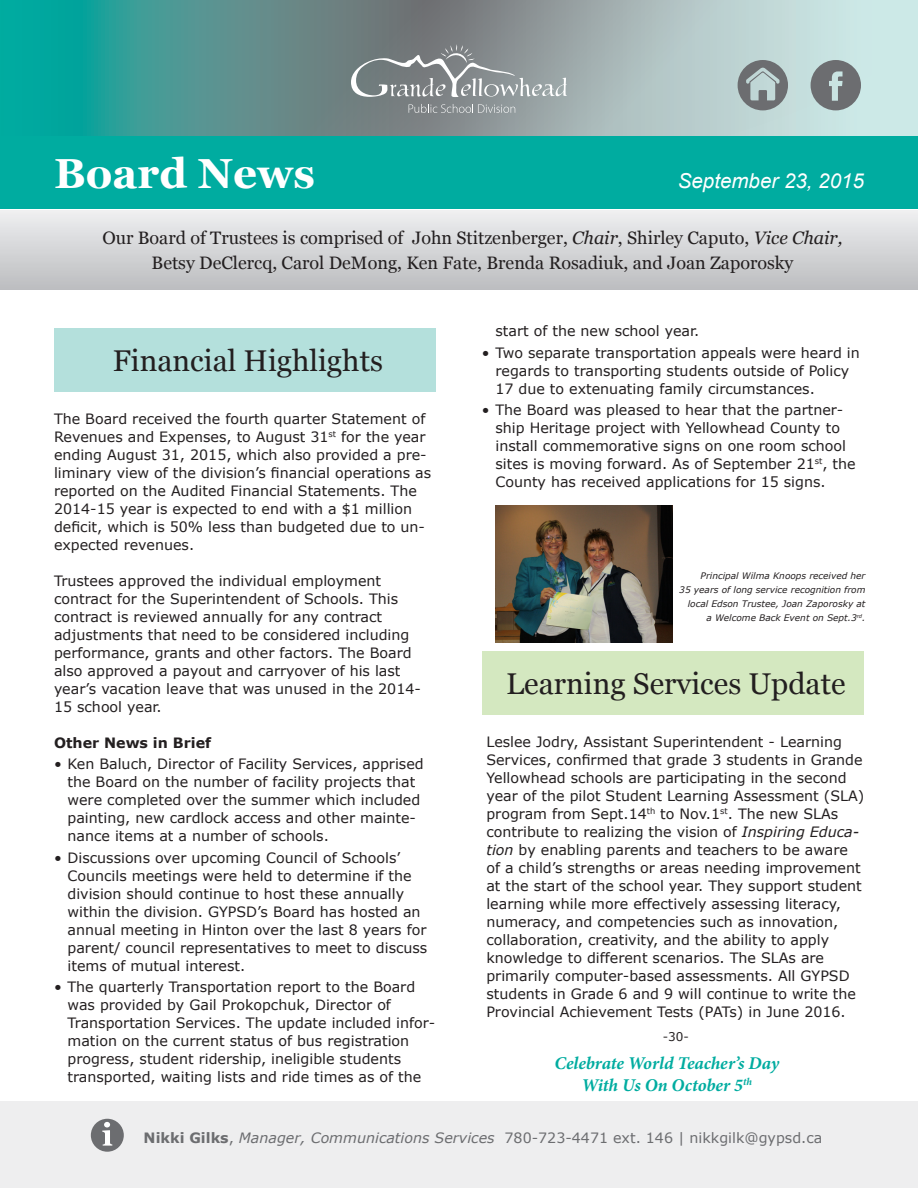
<style>
.page{position:relative;width:918px;height:1188px;background:#fff}
.page>*{position:absolute;margin:0;border:0;box-sizing:border-box;transform-origin:0 0}
.t1{font:700 42px "Georgia";color:#fff}
.Headings_1{font:30px "Georgia";color:#231f20}
.t2{font:italic 20.55px "Arial";color:#fff}
.t3{font:18px/25.5px "Georgia";color:#231f20;text-align:center}
.t4{font:italic 700 18px "Minion Pro";letter-spacing:-.005em;color:#00aca0}
.Body_Copy{font:14.25px/18px "Verdana";color:#231f20}
.t5{font:14.25px "Verdana";color:#6c6d70}
.Headings_3{font:700 14.25px "Verdana";color:#231f20}
.Body_Copy-2{font:12px "Verdana";color:#231f20}
.Bulleted_List{font:italic 9px "Verdana";color:#231f20}
.s1{font-style:italic}
.s2{font-weight:700}
</style>
<div class="page">
<svg style="left:0;top:0;width:918px;height:136px;background:#79aba9"></svg>
<div style="left:0;top:210px;width:918px;height:80px;background:linear-gradient(to bottom,#efeff1,#bcbdc0)"></div>
<svg style="left:409px;top:104px;width:106px;height:9px"></svg>
<svg style="left:351px;top:44px;width:216px;height:53px;background:#91989a"></svg>
<svg style="left:738px;top:60px;width:50px;height:50px;background:#929d9e"></svg>
<svg style="left:811px;top:60px;width:50px;height:50px;background:#879092"></svg>
<div style="left:0;top:136px;width:918px;height:72px;background:#00aca0"></div>
<div style="left:0;top:1102px;width:918px;height:86px;background:#eeeeef"></div>
<div style="left:91px;top:1119px;width:33px;height:33px;background:#6c6d70;border-radius:50%"></div>
<svg style="left:102px;top:1122px;width:10px;height:24px"></svg>
<div style="left:54px;top:328px;width:381px;height:64px;background:#b4e0dc"></div>
<div style="left:482px;top:651px;width:381px;height:63px;background:#d4e8c0"></div>
<img style="left:495px;top:506px;width:178px;height:137px">
<p class="t1" style="left:54px;top:146px;width:262px">Board News</p>
<p class="t2" style="left:678px;top:167px;width:188px">September 23, 2015</p>
<p class="t3" style="left:102px;top:225px;width:742px">Our Board of Trustees is comprised of John Stitzenberger, <span class="s1">Chair</span>, Shirley Caputo, <span class="s1">Vice Chair,<br></span>Betsy DeClercq, Carol DeMong, Ken Fate, Brenda Rosadiuk, and Joan Zaporosky</p>
<p class="Headings_1" style="left:113px;top:343px;width:272px">Financial Highlights</p>
<p class="Body_Copy" style="left:54px;top:410px;width:379px">The Board received the fourth quarter Statement of Revenues and Expenses, to August 31<sup>st</sup> for the year ending August 31, 2015, which also provided a pre&shy;liminary view of the division’s financial operations as reported on the Audited Financial Statements. The 2014-15 year is expected to end with a $1 million deficit, which is 50% less than budgeted due to un&shy;expected revenues.</p>
<p class="Body_Copy" style="left:54px;top:572px;width:368px">Trustees approved the individual employment contract for the Superintendent of Schools. This contract is reviewed annually for any contract adjustments that need to be considered including performance, grants and other factors. The Board also approved a payout and carryover of his last year’s vacation leave that was unused in the 2014- 15 school year.</p>
<p class="Headings_3" style="left:54px;top:733px;width:159px">Other News in Brief</p>
<p class="Body_Copy" style="left:68px;top:755px;width:358px;text-indent:-14px">• Ken Baluch, Director of Facility Services, apprised the Board on the number of facility projects that were completed over the summer which included painting, new cardlock access and other mainte&shy;nance items at a number of schools.</p>
<p class="Body_Copy" style="left:68px;top:848px;width:361px;text-indent:-14px">• Discussions over upcoming Council of Schools’ Councils meetings were held to determine if the division should continue to host these annually within the division. GYPSD’s Board has hosted an annual meeting in Hinton over the last 8 years for parent/ council representatives to meet to discuss items of mutual interest.</p>
<p class="Body_Copy" style="left:68px;top:978px;width:369px;text-indent:-14px">• The quarterly Transportation report to the Board was provided by Gail Prokopchuk, Director of Transportation Services. The update included infor&shy;mation on the current status of bus registration progress, student ridership, ineligible students transported, waiting lists and ride times as of the</p>
<p class="Body_Copy" style="left:495px;top:322px;width:205px">start of the new school year.</p>
<p class="Body_Copy" style="left:495px;top:343px;width:366px;text-indent:-14px">• Two separate transportation appeals were heard in regards to transporting students outside of Policy<br>17 due to extenuating family circumstances.</p>
<p class="Body_Copy" style="left:495px;top:400px;width:362px;text-indent:-14px">• The Board was pleased to hear that the partner&shy;ship Heritage project with Yellowhead County to install commemorative signs on one room school sites is moving forward. As of September 21<sup>st</sup>, the County has received applications for 15 signs.</p>
<p class="Bulleted_List" style="left:701px;top:569px;width:166px">Principal Wilma Knoops received her</p>
<p class="Bulleted_List" style="left:679px;top:583px;width:188px">35 years of long service recognition from</p>
<p class="Bulleted_List" style="left:688px;top:597px;width:179px">local Edson Trustee, Joan Zaporosky at</p>
<p class="Bulleted_List" style="left:706px;top:611px;width:161px">a Welcome Back Event on Sept.3<sup>rd</sup>.</p>
<p class="Headings_1" style="left:506px;top:666px;width:341px">Learning Services Update</p>
<p class="Body_Copy" style="left:486px;top:732px;width:379px">Leslee Jodry, Assistant Superintendent - Learning Services, confirmed that grade 3 students in Grande Yellowhead schools are participating in the second year of the pilot Student Learning Assessment (SLA) program from Sept.14<sup>th</sup> to Nov.1<sup>st</sup>. The new SLAs contribute to realizing the vision of <span class="s1">Inspiring Educa&shy;tion</span> by enabling parents and teachers to be aware of a child’s strengths or areas needing improvement at the start of the school year. They support student learning while more effectively assessing literacy, numeracy, and competencies such as innovation, collaboration, creativity, and the ability to apply knowledge to different scenarios. The SLAs are primarily computer-based assessments. All GYPSD students in Grade 6 and 9 will continue to write the Provincial Achievement Tests (PATs) in June 2016.</p>
<p class="Body_Copy-2" style="left:663px;top:1028px;width:28px">-30-</p>
<p class="t4" style="left:554px;top:1050px;width:226px">Celebrate World Teacher’s Day</p>
<p class="t4" style="left:581px;top:1072px;width:172px">With Us On October 5<sup>th</sup></p>
<p class="t5" style="left:144px;top:1128px;width:680px"><span class="s2">Nikki Gilks</span>, <span class="s1">Manager, Communications Services</span> 780-723-4471 ext. 146 | nikkgilk@gypsd.ca</p>
</div>
